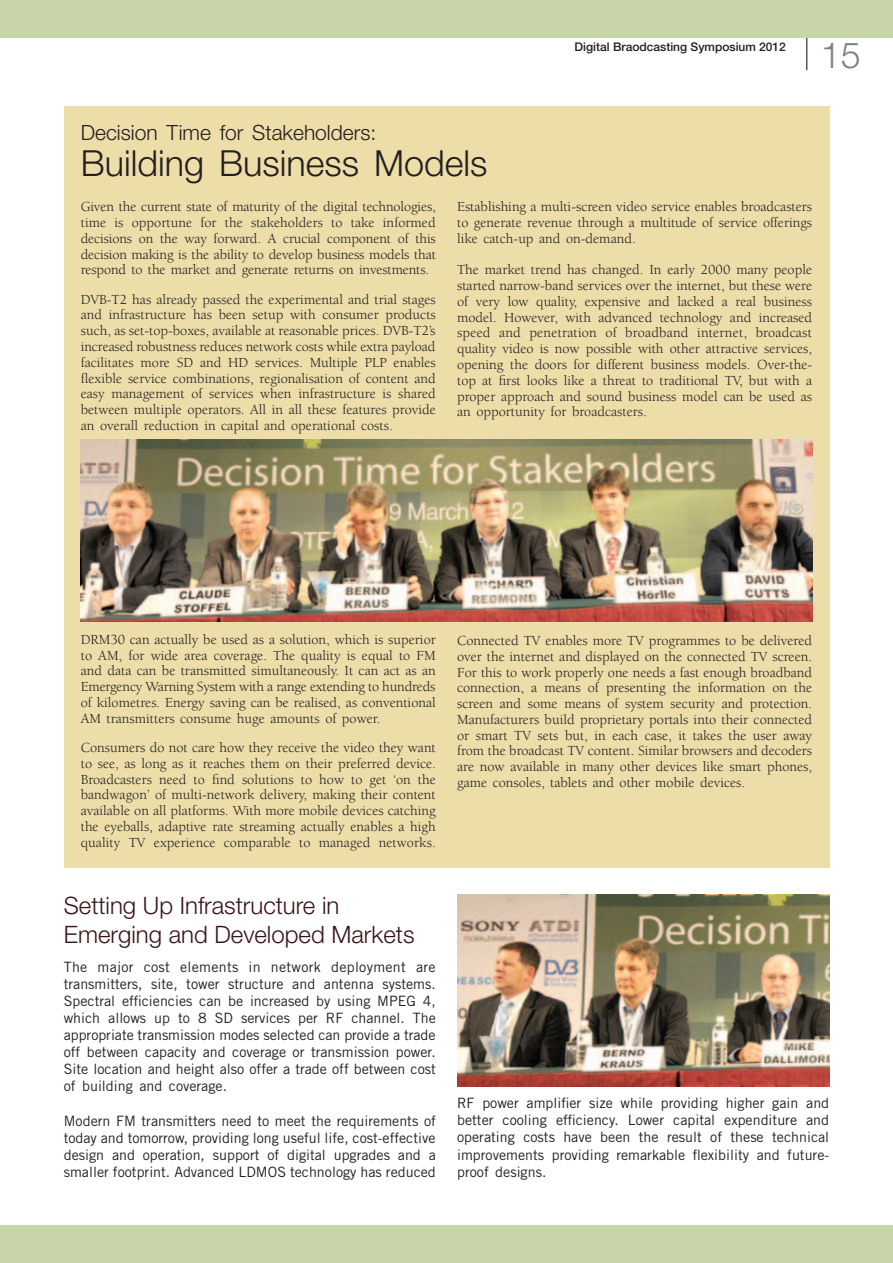
<style>
.page{position:relative;width:893px;height:1263px;background:#fff}
.page>*{position:absolute;margin:0;border:0;box-sizing:border-box;transform-origin:0 0}
.t1{font:300 36px "Helvetica Neue";color:#231f20}
.t2{font:300 36px "Helvetica Neue";color:#808285}
.t3{font:300 24px/28.8px "Helvetica Neue";color:#3b1518}
.t4{font:300 21px "Helvetica Neue";color:#231f20}
.t5{font:14.25px/15.8px "Berkeley";color:#231f20;text-align:justify}
.t6{font:14.25px/17.1px "Trade Gothic";color:#231f20;text-align:justify}
.t7{font:500 12px "Helvetica Neue";color:#231f20}
</style>
<div class="page">
<hr style="left:806px;top:0;width:1px;height:70px;background:#231f20">
<div style="left:1px;top:0;width:892px;height:38px;background:#c7d5a8"></div>
<div style="left:1px;top:1225px;width:892px;height:38px;background:#c7d5a8"></div>
<div style="left:64px;top:107px;width:765px;height:761px;background:#ecdda9"></div>
<img style="left:81px;top:440px;width:731px;height:181px">
<img style="left:457px;top:895px;width:372px;height:191px">
<h3 class="t4" style="left:81px;top:120px;width:297px">Decision Time for Stakeholders:</h3>
<h1 class="t1" style="left:81px;top:141px;width:408px">Building Business Models</h1>
<p class="t7" style="left:574px;top:40px;width:213px">Digital Braodcasting Symposium 2012</p>
<h1 class="t2" style="left:821px;top:34px;width:42px">15</h1>
<p class="t5" style="left:81px;top:199px;width:357px">Given the current state of maturity of the digital technologies, time is opportune for the stakeholders to take informed decisions on the way forward. A crucial component of this decision making is the ability to develop business models that respond to the market and generate returns on investments.</p>
<p class="t5" style="left:81px;top:292px;width:357px">DVB-T2 has already passed the experimental and trial stages and infrastructure has been setup with consumer products such, as set-top-boxes, available at reasonable prices. DVB-T2’s increased robustness reduces network costs while extra payload facilitates more SD and HD services. Multiple PLP enables flexible service combinations, regionalisation of content and easy management of services when infrastructure is shared between multiple operators. All in all these features provide an overall reduction in capital and operational costs.</p>
<p class="t5" style="left:457px;top:199px;width:357px">Establishing a multi-screen video service enables broadcasters to generate revenue through a multitude of service offerings like catch-up and on-demand.</p>
<p class="t5" style="left:457px;top:262px;width:357px">The market trend has changed. In early 2000 many people started narrow-band services over the internet, but these were of very low quality, expensive and lacked a real business model. However, with advanced technology and increased speed and penetration of broadband internet, broadcast quality video is now possible with other attractive services, opening the doors for different business models. Over-the&shy;top at first looks like a threat to traditional TV, but with a proper approach and sound business model can be used as an opportunity for broadcasters.</p>
<p class="t5" style="left:81px;top:632px;width:357px">DRM30 can actually be used as a solution, which is superior to AM, for wide area coverage. The quality is equal to FM and data can be transmitted simultaneously. It can act as an Emergency Warning System with a range extending to hundreds of kilometres. Energy saving can be realised, as conventional AM transmitters consume huge amounts of power.</p>
<p class="t5" style="left:81px;top:740px;width:357px">Consumers do not care how they receive the video they want to see, as long as it reaches them on their preferred device.<br>Broadcasters need to find solutions to how to get ‘on the bandwagon’ of multi-network delivery, making their content available on all platforms. With more mobile devices catching the eyeballs, adaptive rate streaming actually enables a high quality TV experience comparable to managed networks.</p>
<h2 class="t3" style="left:64px;top:890px;width:352px">Setting Up Infrastructure in<br>Emerging and Developed Markets</h2>
<p class="t6" style="left:64px;top:958px;width:374px">The major cost elements in network deployment are transmitters, site, tower structure and antenna systems.<br>Spectral efficiencies can be increased by using MPEG 4, which allows up to 8 SD services per RF channel. The appropriate transmission modes selected can provide a trade off between capacity and coverage or transmission power.<br>Site location and height also offer a trade off between cost of building and coverage.</p>
<p class="t6" style="left:64px;top:1112px;width:374px">Modern FM transmitters need to meet the requirements of today and tomorrow, providing long useful life, cost-effective design and operation, support of digital upgrades and a smaller footprint. Advanced LDMOS technology has reduced</p>
<p class="t5" style="left:457px;top:633px;width:357px">Connected TV enables more TV programmes to be delivered over the internet and displayed on the connected TV screen.<br>For this to work properly one needs a fast enough broadband connection, a means of presenting the information on the screen and some means of system security and protection.<br>Manufacturers build proprietary portals into their connected or smart TV sets but, in each case, it takes the user away from the broadcast TV content. Similar browsers and decoders are now available in many other devices like smart phones, game consoles, tablets and other mobile devices.</p>
<p class="t6" style="left:457px;top:1094px;width:374px">RF power amplifier size while providing higher gain and better cooling efficiency. Lower capital expenditure and operating costs have been the result of these technical improvements providing remarkable flexibility and future&shy;proof designs.</p>
</div>
